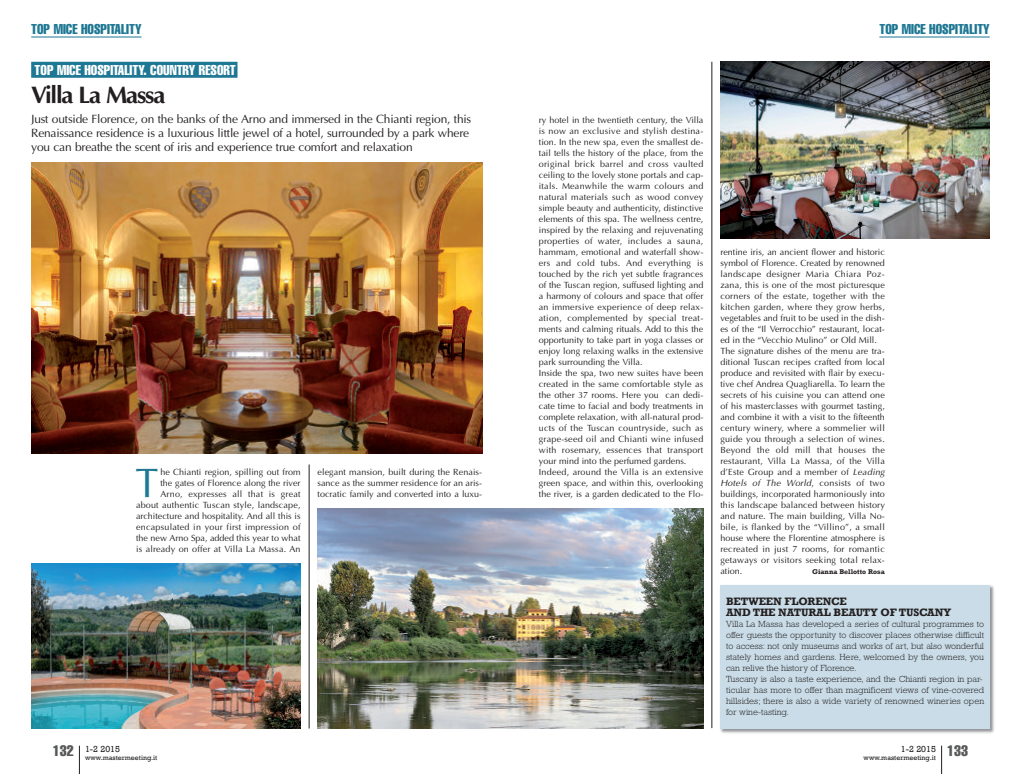
<style>
.page{position:relative;width:1021px;height:774px;background:#fff}
.page>*{position:absolute;margin:0;border:0;box-sizing:border-box;transform-origin:0 0}
.t1{font:41.3px "Optima";color:#1e7793}
.t2{font:700 24px "Optima";letter-spacing:-.05em;color:#231f20}
.t3{font:extra-condensed 14px "Helvetica";color:#1e7793}
.t4{font:extra-condensed 14px "Helvetica";color:#fff}
.t5{font:12px/14px "Optima";letter-spacing:-.015em;color:#231f20}
.t6{font:700 11px/11px "Rockwell";letter-spacing:-.015em;color:#231f20}
.t7{font:9px/11px "Optima";letter-spacing:.005em;color:#231f20}
.t8{font:300 9px/11px "Rockwell";color:#231f20}
.t9{font:9px "Rockwell";color:#231f20}
.t10{font:7px "Rockwell";color:#231f20}
.t11{font:700 7px "Rockwell";color:#231f20}
.s1{color:#1e7793}
.s2{font-style:italic}
</style>
<div class="page">
<svg style="left:941px;top:746px;width:1px;height:28px"></svg>
<hr style="left:879px;top:37px;width:110px;height:1px;background:#1e7793">
<svg style="left:79px;top:746px;width:1px;height:28px"></svg>
<hr style="left:31px;top:37px;width:111px;height:1px;background:#1e7793">
<hr style="left:711px;top:62px;width:1px;height:666px;background:#231f20">
<hr style="left:309px;top:464px;width:1px;height:264px;background:#231f20">
<div style="left:31px;top:62px;width:206px;height:16px;background:#1e7793"></div>
<img style="left:720px;top:585px;width:274px;height:148px">
<div style="left:720px;top:585px;width:269px;height:143px;background:#c9dce7"></div>
<img style="left:31px;top:163px;width:451px;height:290px">
<img style="left:317px;top:508px;width:386px;height:220px">
<img style="left:720px;top:62px;width:269px;height:176px">
<img style="left:31px;top:563px;width:269px;height:165px">
<h3 class="t3" style="left:31px;top:24px;width:112px">TOP MICE HOSPITALITY</h3>
<h3 class="t4" style="left:35px;top:65px;width:204px">TOP MICE HOSPITALITY. COUNTRY RESORT<span class="s1">.</span></h3>
<h2 class="t2" style="left:31px;top:81px;width:136px">Villa La Massa</h2>
<p class="t5" style="left:31px;top:112px;width:441px">Just outside Florence, on the banks of the Arno and immersed in the Chianti region, this<br>Renaissance residence is a luxurious little jewel of a hotel, surrounded by a park where you can breathe the scent of iris and experience true comfort and relaxation</p>
<p class="t7" style="left:136px;top:466px;width:166px;text-align:right">he Chianti region, spilling out from<br>the gates of Florence along the river Arno, expresses all that is great about authentic Tuscan style, landscape, architecture and hospitality. And all this is encapsulated in your first impression of the new Arno Spa, added this year to what is already on offer at Villa La Massa. An</p>
<p class="t7" style="left:317px;top:466px;width:166px;text-align:justify">elegant mansion, built during the Renais&shy;sance as the summer residence for an aris&shy;tocratic family and converted into a luxu-</p>
<h1 class="t1" style="left:135px;top:459px;width:24px">T</h1>
<p class="t10" style="left:53px;top:753px;width:106px"><sup>132</sup> www.mastermeeting.it</p>
<p class="t9" style="left:85px;top:743px;width:36px">1-2 2015</p>
<h3 class="t3" style="left:879px;top:24px;width:112px">TOP MICE HOSPITALITY</h3>
<p class="t7" style="left:539px;top:114px;width:166px">ry hotel in the twentieth century, the Villa is now an exclusive and stylish destina&shy;tion. In the new spa, even the smallest de&shy;tail tells the history of the place, from the original brick barrel and cross vaulted ceiling to the lovely stone portals and cap&shy;itals. Meanwhile the warm colours and natural materials such as wood convey simple beauty and authenticity, distinctive elements of this spa. The wellness centre, inspired by the relaxing and rejuvenating properties of water, includes a sauna, hammam, emotional and waterfall show&shy;ers and cold tubs. And everything is touched by the rich yet subtle fragrances of the Tuscan region, suffused lighting and a harmony of colours and space that offer an immersive experience of deep relax&shy;ation, complemented by special treat&shy;ments and calming rituals. Add to this the opportunity to take part in yoga classes or enjoy long relaxing walks in the extensive park surrounding the Villa.<br>Inside the spa, two new suites have been created in the same comfortable style as the other 37 rooms. Here you can dedi&shy;cate time to facial and body treatments in complete relaxation, with all-natural prod&shy;ucts of the Tuscan countryside, such as grape-seed oil and Chianti wine infused with rosemary, essences that transport your mind into the perfumed gardens.<br>Indeed, around the Villa is an extensive green space, and within this, overlooking</p>
<p class="t7" style="left:539px;top:488px;width:166px">the river, is a garden dedicated to the Flo-</p>
<p class="t7" style="left:720px;top:246px;width:166px">rentine iris, an ancient flower and historic symbol of Florence. Created by renowned landscape designer Maria Chiara Poz&shy;zana, this is one of the most picturesque corners of the estate, together with the kitchen garden, where they grow herbs, vegetables and fruit to be used in the dish&shy;es of the “Il Verrocchio” restaurant, locat&shy;ed in the “Vecchio Mulino” or Old Mill.<br>The signature dishes of the menu are tra&shy;ditional Tuscan recipes crafted from local produce and revisited with flair by execu&shy;tive chef Andrea Quagliarella. To learn the secrets of his cuisine you can attend one of his masterclasses with gourmet tasting, and combine it with a visit to the fifteenth century winery, where a sommelier will guide you through a selection of wines.<br>Beyond the old mill that houses the restaurant, Villa La Massa, of the Villa d’Este Group and a member of <span class="s2">Leading Hotels of The World</span>, consists of two buildings, incorporated harmoniously into this landscape balanced between history and nature. The main building, Villa No&shy;bile, is flanked by the “Villino”, a small house where the Florentine atmosphere is recreated in just 7 rooms, for romantic getaways or visitors seeking total relax&shy;ation.</p>
<p class="t11" style="left:812px;top:567px;width:74px">GIANNA BELLOTTO ROSA</p>
<p class="t6" style="left:726px;top:595px;width:226px">BETWEEN FLORENCE<br>AND THE NATURAL BEAUTY OF TUSCANY</p>
<p class="t8" style="left:726px;top:619px;width:259px">Villa La Massa has developed a series of cultural programmes to offer guests the opportunity to discover places otherwise difficult to access: not only museums and works of art, but also wonderful stately homes and gardens. Here, welcomed by the owners, you can relive the history of Florence.<br>Tuscany is also a taste experience, and the Chianti region in par&shy;ticular has more to offer than magnificent views of vine-covered hillsides; there is also a wide variety of renowned wineries open for wine-tasting.</p>
<p class="t10" style="left:863px;top:753px;width:106px">www.mastermeeting.it <sup>133</sup></p>
<p class="t9" style="left:901px;top:743px;width:36px">1-2 2015</p>
</div>
